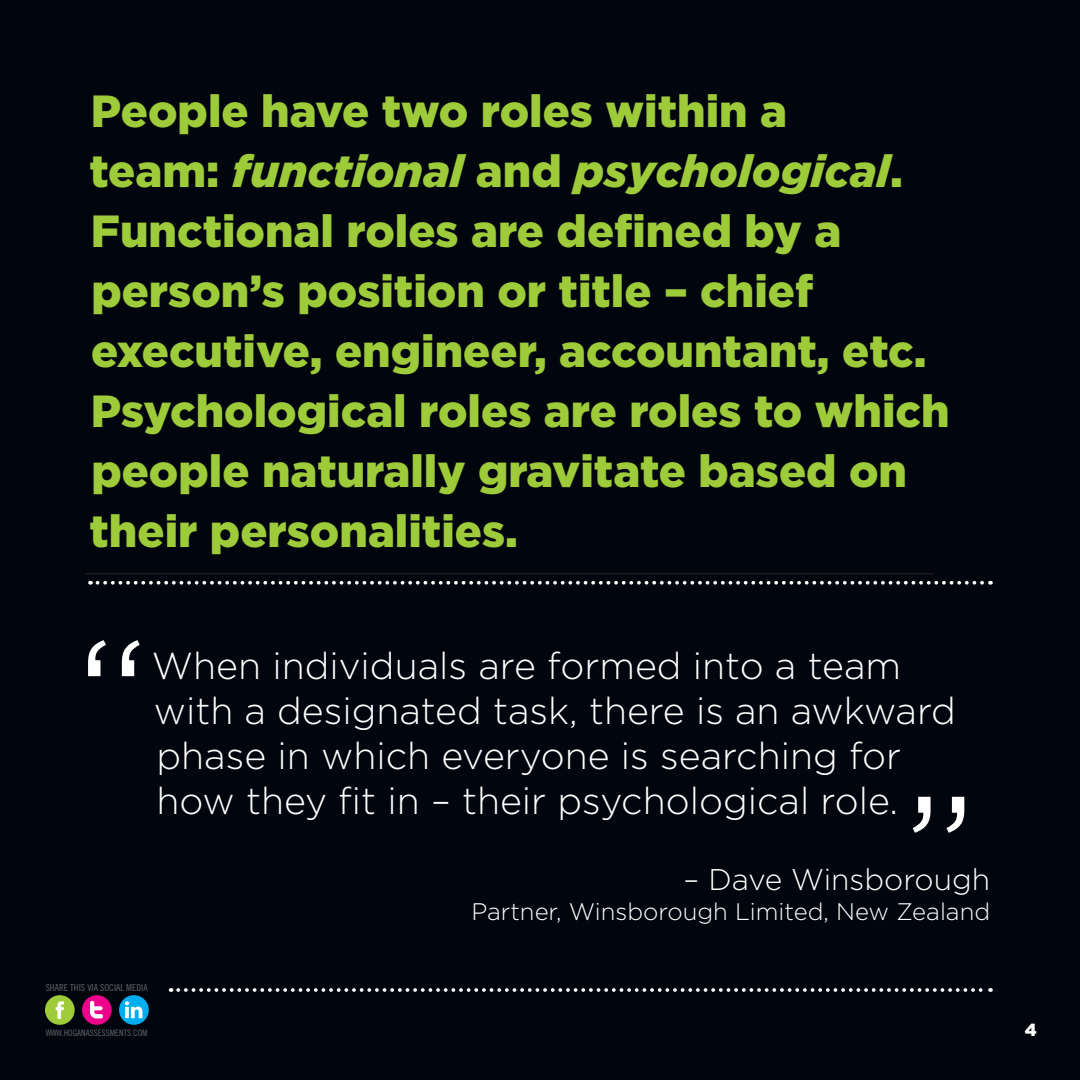
<style>
.page{position:relative;width:1080px;height:1080px;background:#01060e}
.page>*{position:absolute;margin:0;border:0;box-sizing:border-box;transform-origin:0 0}
.t1{font:300 187.5px "Gotham";color:#fff}
.t2{font:900 45px/60px "Gotham";color:#9ecb3a}
.t3{font:300 37.5px/45px "Gotham";color:#fff}
.t4{font:300 29.88px "Gotham";color:#fff}
.t5{font:300 24px "Gotham";color:#fff}
.t6{font:900 17.5px "Gotham";color:#fff}
.t7{font:9.62px "Trade Gothic Cond Eighteen";color:#636366}
.t8{font:8.88px "Trade Gothic Cond Eighteen";letter-spacing:.005em;color:#636366}
.s1{font-style:italic}
</style>
<div class="page">
<hr style="left:86px;top:573px;width:848px;height:1px;background:#231f20">
<svg style="left:98px;top:581px;width:893px;height:4px"></svg>
<svg style="left:178px;top:988px;width:813px;height:4px"></svg>
<div style="left:82px;top:995px;width:30px;height:30px;background:#ed028c;border-radius:50%"></div>
<svg style="left:90px;top:1001px;width:13px;height:17px"></svg>
<svg style="left:119px;top:995px;width:30px;height:30px"></svg>
<svg style="left:125px;top:1001px;width:17px;height:17px"></svg>
<div style="left:45px;top:995px;width:30px;height:30px;background:#9ecb3a;border-radius:50%"></div>
<svg style="left:56px;top:1001px;width:8px;height:18px"></svg>
<p class="t2" style="left:90px;top:80px;width:862px">People have two roles within a<br>team: <span class="s1">functional</span> and <span class="s1">psychological</span>.<br>Functional roles are defined by a person’s position or title – chief executive, engineer, accountant, etc.<br>Psychological roles are roles to which people naturally gravitate based on their personalities.</p>
<p class="t1" style="left:74px;top:604px;width:78px">“</p>
<p class="t3" style="left:152px;top:643px;width:806px">When individuals are formed into a team with a designated task, there is an awkward phase in which everyone is searching for how they fit in – their psychological role.</p>
<p class="t1" style="left:979px;top:869px;width:78px;rotate:-180deg">“</p>
<p class="t4" style="left:684px;top:863px;width:308px">– Dave Winsborough</p>
<p class="t5" style="left:471px;top:898px;width:520px">Partner, Winsborough Limited, New Zealand</p>
<p class="t7" style="left:46px;top:982px;width:103px">SHARE THIS VIA SOCIAL MEDIA</p>
<p class="t8" style="left:46px;top:1027px;width:103px">WWW.HOGANASSESSMENTS.COM</p>
<p class="t6" style="left:1025px;top:1020px;width:14px">4</p>
</div>
